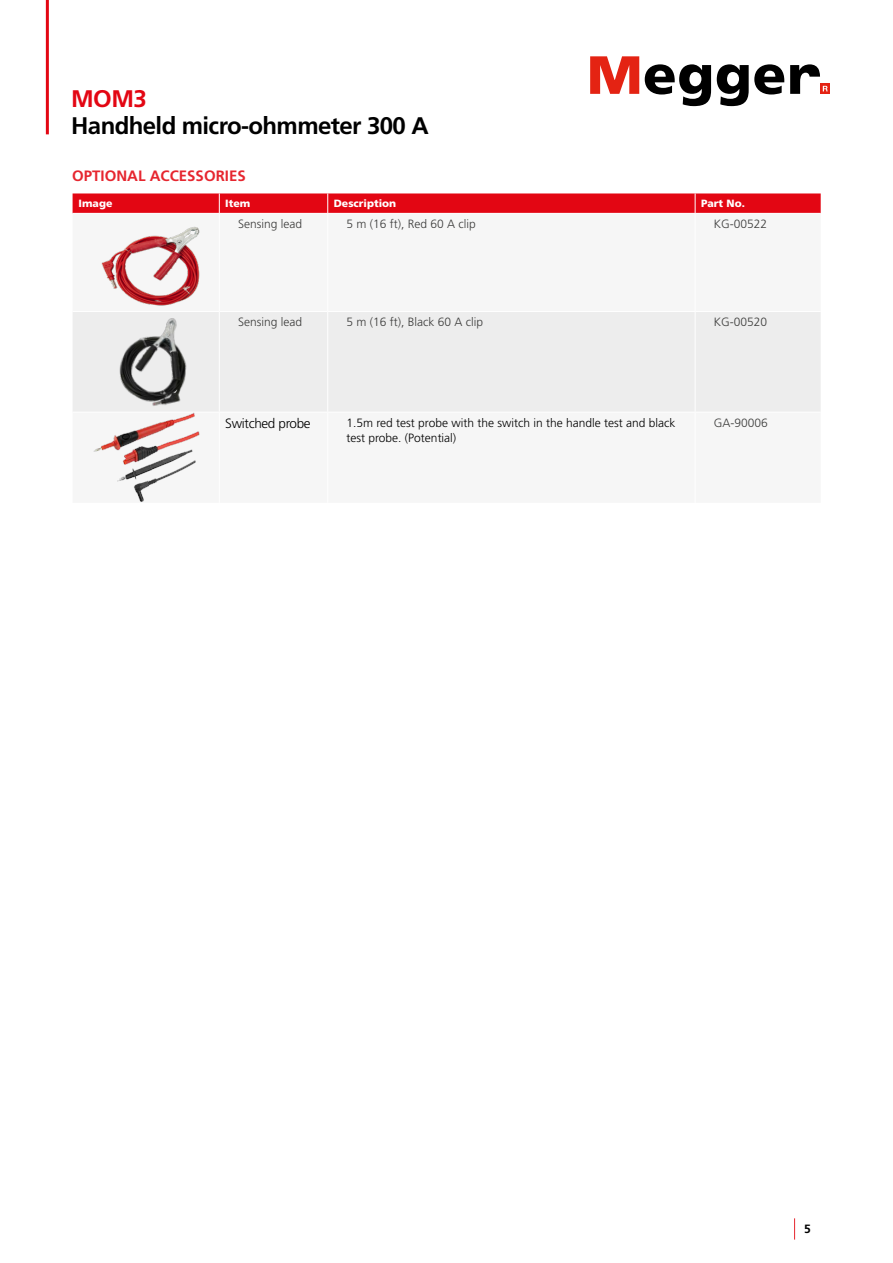
<style>
.page{position:relative;width:893px;height:1263px;background:#fff}
.page>*{position:absolute;margin:0;border:0;box-sizing:border-box;transform-origin:0 0}
.t1{font:700 24px "Frutiger LT Std";letter-spacing:-.025em;color:#000}
.t2{font:700 24px "Frutiger LT Std";color:#e30613}
.t3{font:700 15px "Frutiger LT Std";color:#e6262f}
.t4{font:300 13.5px "Frutiger LT Std";letter-spacing:-.025em;color:#000}
.t5{font:300 12px "Frutiger LT Pro";color:#3c3c3b}
.t6{font:300 12px/14.4px "Frutiger LT Pro";color:#000}
.t7{font:700 12px "Frutiger LT Std";color:#000}
.t8{font:900 10.5px "Frutiger LT Pro";color:#fff}
</style>
<div class="page">
<hr style="left:46px;top:0;width:3px;height:134px;background:#e30613">
<div style="left:820px;top:84px;width:10px;height:10px;background:#e42313"></div>
<svg style="left:590px;top:56px;width:49px;height:38px"></svg>
<svg style="left:645px;top:64px;width:66px;height:42px"></svg>
<svg style="left:717px;top:64px;width:67px;height:42px"></svg>
<svg style="left:790px;top:64px;width:38px;height:30px"></svg>
<svg style="left:794px;top:1218px;width:1px;height:21px"></svg>
<div style="left:73px;top:312px;width:748px;height:100px;background:#ededed"></div>
<svg style="left:73px;top:193px;width:748px;height:20px;background:#e30e1b"></svg>
<hr style="left:219px;top:312px;width:1px;height:100px;background:#fff">
<hr style="left:327px;top:312px;width:1px;height:100px;background:#fff">
<hr style="left:695px;top:312px;width:1px;height:100px;background:#fff">
<img style="left:101px;top:226px;width:99px;height:80px">
<img style="left:115px;top:314px;width:78px;height:96px">
<img style="left:93px;top:412px;width:107px;height:90px">
<h1 class="t2" style="left:71px;top:85px;width:77px">MOM3</h1>
<h1 class="t1" style="left:71px;top:112px;width:359px">Handheld micro-ohmmeter 300 A</h1>
<p class="t3" style="left:72px;top:167px;width:175px">OPTIONAL ACCESSORIES</p>
<p class="t8" style="left:79px;top:197px;width:35px">Image</p>
<p class="t8" style="left:225px;top:197px;width:27px">Item</p>
<p class="t8" style="left:334px;top:197px;width:64px">Description</p>
<p class="t8" style="left:701px;top:197px;width:45px">Part No.</p>
<p class="t5" style="left:238px;top:217px;width:66px">Sensing lead</p>
<p class="t5" style="left:346px;top:217px;width:131px">5 m (16 ft), Red 60 A clip</p>
<p class="t5" style="left:714px;top:217px;width:55px">KG-00522</p>
<p class="t5" style="left:238px;top:315px;width:66px">Sensing lead</p>
<p class="t5" style="left:346px;top:315px;width:138px">5 m (16 ft), Black 60 A clip</p>
<p class="t5" style="left:714px;top:315px;width:55px">KG-00520</p>
<p class="t4" style="left:225px;top:416px;width:87px">Switched probe</p>
<p class="t6" style="left:346px;top:416px;width:330px">1.5m red test probe with the switch in the handle test and black test probe. (Potential)</p>
<p class="t5" style="left:714px;top:416px;width:56px">GA-90006</p>
<p class="t7" style="left:804px;top:1222px;width:8px">5</p>
</div>
